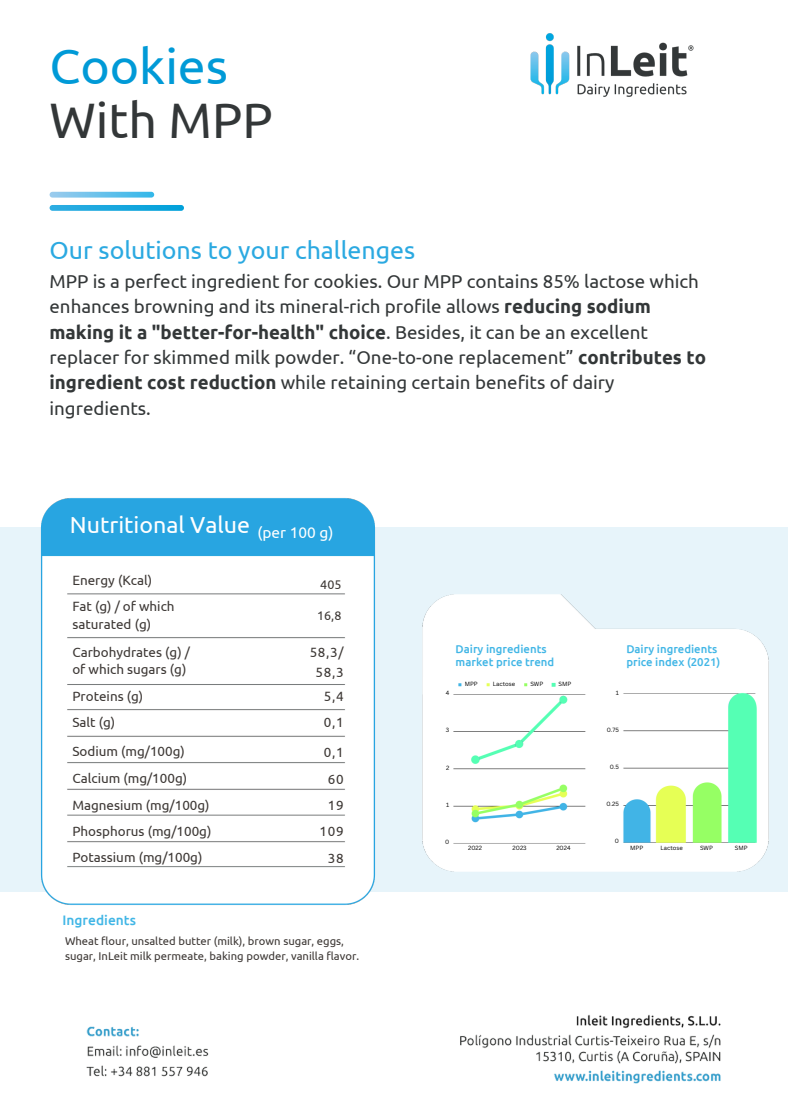
<style>
.page{position:relative;width:788px;height:1095px;background:#fff}
.page>*{position:absolute;margin:0;border:0;box-sizing:border-box;transform-origin:0 0}
.t1{font:49.88px/54.4px "Ubuntu";color:#009ad7}
.t2{font:24.88px "Ubuntu";color:#2ba9e1}
.t3{font:23.12px "Ubuntu";color:#fff}
.t4{font:18.75px/25.2px "Ubuntu";color:#333738}
.t5{font:15.5px "Ubuntu";color:#fff}
.t6{font:500 13.75px "Ubuntu";color:#41b6e6}
.t7{font:13.38px/17.9px "Ubuntu";color:#3d3835}
.t8{font:12.5px "Ubuntu";color:#3d3835}
.t9{font:500 11.38px/13.1px "Ubuntu";color:#41b6e6}
.t10{font:11.25px/15px "Ubuntu";color:#3d3835}
.t11{font:5.88px "Canva Sans";color:#000}
.s1{color:#333738}
.s2{font-weight:700}
</style>
<div class="page">
<svg style="left:50px;top:192px;width:104px;height:6px"></svg>
<svg style="left:50px;top:205px;width:134px;height:6px"></svg>
<div style="left:0;top:527px;width:787px;height:365px;background:#e7f4fa"></div>
<img style="left:530px;top:33px;width:164px;height:64px">
<img style="left:41px;top:498px;width:334px;height:407px">
<img style="left:86px;top:1026px;width:123px;height:51px">
<img style="left:460px;top:1014px;width:261px;height:70px">
<img style="left:422px;top:594px;width:347px;height:278px">
<p class="t1" style="left:49px;top:38px;width:225px">Cookies<br><span class="s1">With MPP</span></p>
<h1 class="t2" style="left:49px;top:236px;width:367px">Our solutions to your challenges</h1>
<h1 class="t4" style="left:49px;top:268px;width:658px">MPP is a perfect ingredient for cookies. Our MPP contains 85% lactose which enhances browning and its mineral-rich profile allows <span class="s2">reducing sodium making it a "better-for-health" choice</span>. Besides, it can be an excellent replacer for skimmed milk powder. “One-to-one replacement” <span class="s2">contributes to ingredient cost reduction</span> while retaining certain benefits of dairy ingredients.</h1>
<p class="t3" style="left:70px;top:512px;width:182px">Nutritional Value</p>
<h3 class="t5" style="left:257px;top:523px;width:77px">(per 100 g)</h3>
<p class="t7" style="left:72px;top:571px;width:81px">Energy (Kcal)</p>
<h2 class="t7" style="left:72px;top:598px;width:104px">Fat (g) / of which saturated (g)</h2>
<h4 class="t7" style="left:72px;top:643px;width:119px">Carbohydrates (g) / of which sugars (g)</h4>
<h6 class="t7" style="left:310px;top:642px;width:35px;line-height:20.1px;text-align:center">58,3/<br>58,3</h6>
<h6 class="t7" style="left:72px;top:687px;width:72px">Proteins (g)</h6>
<h6 class="t7" style="left:324px;top:687px;width:21px">5,4</h6>
<h6 class="t7" style="left:72px;top:713px;width:44px">Salt (g)</h6>
<h6 class="t7" style="left:324px;top:713px;width:21px">0,1</h6>
<h6 class="t7" style="left:72px;top:742px;width:114px">Sodium (mg/100g)</h6>
<h6 class="t7" style="left:324px;top:743px;width:21px">0,1</h6>
<h6 class="t7" style="left:72px;top:769px;width:116px">Calcium (mg/100g)</h6>
<h6 class="t7" style="left:328px;top:770px;width:17px">60</h6>
<h6 class="t7" style="left:72px;top:796px;width:139px">Magnesium (mg/100g)</h6>
<h6 class="t7" style="left:328px;top:796px;width:17px">19</h6>
<h6 class="t7" style="left:72px;top:822px;width:140px">Phosphorus (mg/100g)</h6>
<h6 class="t7" style="left:319px;top:822px;width:26px">109</h6>
<h6 class="t7" style="left:72px;top:848px;width:131px">Potassium (mg/100g)</h6>
<h6 class="t7" style="left:328px;top:849px;width:17px">38</h6>
<p class="t8" style="left:320px;top:578px;width:23px">405</p>
<p class="t8" style="left:317px;top:609px;width:26px">16,8</p>
<p class="t6" style="left:63px;top:912px;width:75px">Ingredients</p>
<p class="t10" style="left:65px;top:934px;width:296px">Wheat flour, unsalted butter (milk), brown sugar, eggs, sugar, InLeit milk permeate, baking powder, vanilla flavor.</p>
<p class="t9" style="left:455px;top:642px;width:100px">Dairy ingredients market price trend</p>
<p class="t9" style="left:626px;top:642px;width:96px">Dairy ingredients price index (2021)</p>
<p class="t11" style="left:445px;top:689px;width:5px">4</p>
<p class="t11" style="left:446px;top:726px;width:5px">3</p>
<h6 class="t11" style="left:446px;top:763px;width:5px">2</h6>
<p class="t11" style="left:446px;top:800px;width:5px">1</p>
<p class="t11" style="left:445px;top:838px;width:6px">0</p>
<p class="t11" style="left:464px;top:679px;width:15px">MPP</p>
<p class="t11" style="left:493px;top:679px;width:24px">Lactose</p>
<p class="t11" style="left:530px;top:679px;width:14px">SWP</p>
<p class="t11" style="left:558px;top:679px;width:14px">SMP</p>
<p class="t11" style="left:468px;top:844px;width:15px">2022</p>
<p class="t11" style="left:512px;top:844px;width:16px">2023</p>
<p class="t11" style="left:556px;top:844px;width:16px">2024</p>
<p class="t11" style="left:615px;top:688px;width:5px">1</p>
<p class="t11" style="left:606px;top:725px;width:14px">0.75</p>
<p class="t11" style="left:609px;top:763px;width:11px">0.5</p>
<p class="t11" style="left:606px;top:800px;width:14px">0.25</p>
<p class="t11" style="left:614px;top:837px;width:6px">0</p>
<p class="t11" style="left:630px;top:843px;width:15px">MPP</p>
<p class="t11" style="left:660px;top:843px;width:24px">Lactose</p>
<p class="t11" style="left:700px;top:843px;width:14px">SWP</p>
<p class="t11" style="left:735px;top:843px;width:14px">SMP</p>
</div>
